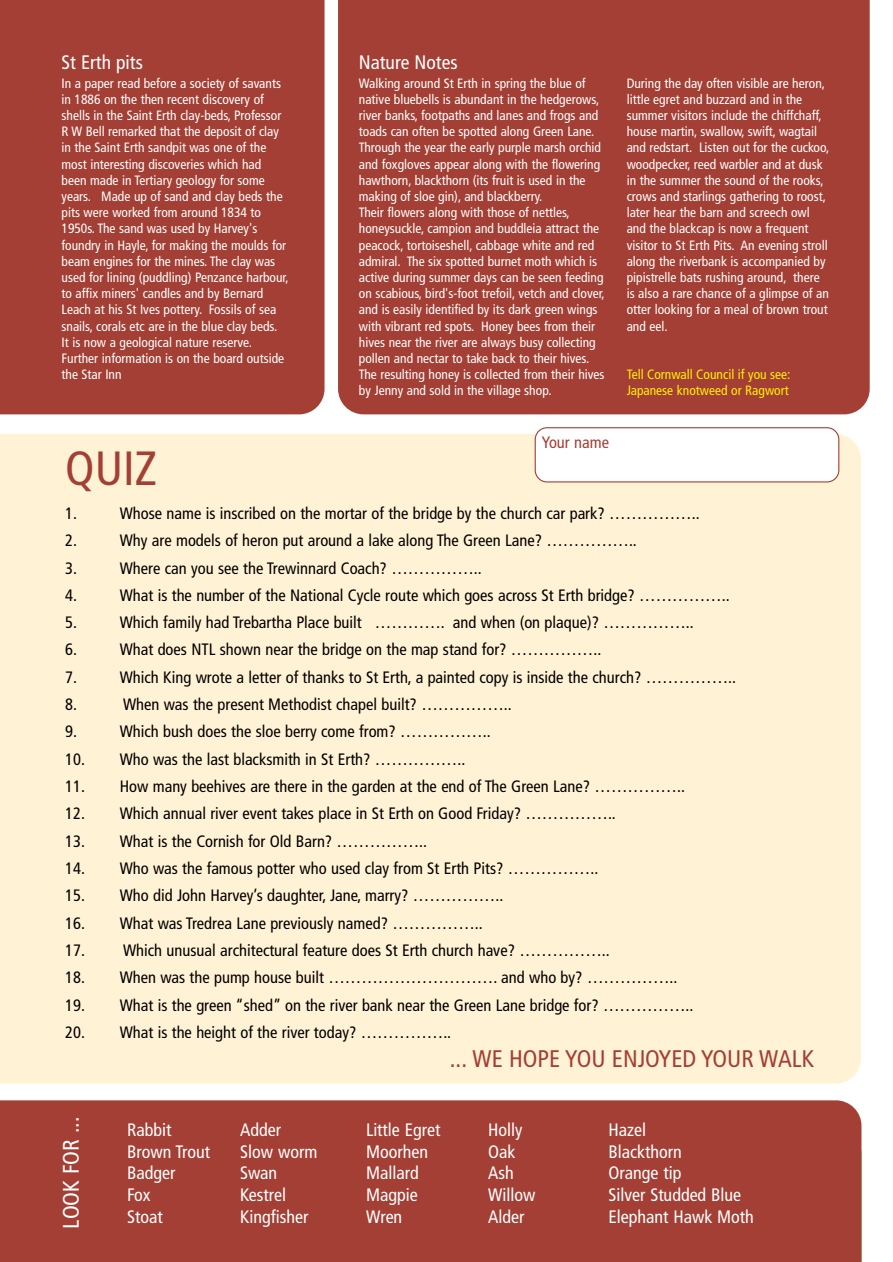
<style>
.page{position:relative;width:893px;height:1262px;background:#fff}
.page>*{position:absolute;margin:0;border:0;box-sizing:border-box;transform-origin:0 0}
.t1{font:condensed 48px "Frutiger";color:#a33f34}
.t2{font:condensed 24px "Frutiger";color:#a33f34}
.t3{font:condensed 22.5px "Frutiger";color:#fff}
.t4{font:condensed 19.5px "Frutiger";color:#fff}
.t5{font:condensed 18px/21.6px "Frutiger";color:#fff}
.t6{font:condensed 16.5px "Frutiger";color:#000}
.t7{font:condensed 16.5px "Frutiger";color:#a33f34}
.t8{font:condensed 13.5px/16.2px "Frutiger";color:#fff}
.t9{font:condensed 13.5px/16.2px "Frutiger";color:#fff100}
</style>
<div class="page">
<div style="left:0;top:1100px;width:861px;height:161px;background:#a33f34"></div>
<div style="left:0;top:0;width:324px;height:414px;background:#a33f34"></div>
<div style="left:338px;top:0;width:531px;height:414px;background:#a33f34"></div>
<div style="left:0;top:434px;width:860px;height:649px;background:#fff2d5"></div>
<svg style="left:534px;top:427px;width:305px;height:55px"></svg>
<h3 class="t4" style="left:61px;top:54px;width:83px">St Erth pits</h3>
<p class="t8" style="left:61px;top:76px;width:229px">In a paper read before a society of savants in 1886 on the then recent discovery of shells in the Saint Erth clay-beds, Professor R W Bell remarked that the deposit of clay in the Saint Erth sandpit was one of the most interesting discoveries which had been made in Tertiary geology for some years. Made up of sand and clay beds the pits were worked from around 1834 to 1950s. The sand was used by Harvey's foundry in Hayle, for making the moulds for beam engines for the mines. The clay was used for lining (puddling) Penzance harbour, to affix miners' candles and by Bernard Leach at his St Ives pottery. Fossils of sea snails, corals etc are in the blue clay beds.<br>It is now a geological nature reserve.<br>Further information is on the board outside the Star Inn</p>
<h3 class="t4" style="left:359px;top:54px;width:100px">Nature Notes</h3>
<p class="t8" style="left:359px;top:76px;width:247px">Walking around St Erth in spring the blue of native bluebells is abundant in the hedgerows, river banks, footpaths and lanes and frogs and toads can often be spotted along Green Lane.<br>Through the year the early purple marsh orchid and foxgloves appear along with the flowering hawthorn, blackthorn (its fruit is used in the making of sloe gin), and blackberry.<br>Their flowers along with those of nettles, honeysuckle, campion and buddleia attract the peacock, tortoiseshell, cabbage white and red admiral. The six spotted burnet moth which is active during summer days can be seen feeding on scabious, bird's-foot trefoil, vetch and clover, and is easily identified by its dark green wings with vibrant red spots. Honey bees from their hives near the river are always busy collecting pollen and nectar to take back to their hives.<br>The resulting honey is collected from their hives by Jenny and sold in the village shop.</p>
<p class="t8" style="left:626px;top:76px;width:204px">During the day often visible are heron, little egret and buzzard and in the summer visitors include the chiffchaff, house martin, swallow, swift, wagtail and redstart. Listen out for the cuckoo, woodpecker, reed warbler and at dusk in the summer the sound of the rooks, crows and starlings gathering to roost, later hear the barn and screech owl and the blackcap is now a frequent visitor to St Erth Pits. An evening stroll along the riverbank is accompanied by pipistrelle bats rushing around, there is also a rare chance of a glimpse of an otter looking for a meal of brown trout and eel.</p>
<p class="t9" style="left:626px;top:367px;width:165px">Tell Cornwall Council if you see:<br>Japanese knotweed or Ragwort</p>
<p class="t7" style="left:541px;top:435px;width:69px">Your name</p>
<h1 class="t1" style="left:65px;top:449px;width:93px">QUIZ</h1>
<p class="t6" style="left:65px;top:506px;width:13px">1.</p>
<p class="t6" style="left:120px;top:506px;width:581px">Whose name is inscribed on the mortar of the bridge by the church car park? ……………..</p>
<p class="t6" style="left:65px;top:534px;width:13px">2.</p>
<p class="t6" style="left:120px;top:534px;width:518px">Why are models of heron put around a lake along The Green Lane? ……………..</p>
<p class="t6" style="left:65px;top:561px;width:13px">3.</p>
<p class="t6" style="left:120px;top:561px;width:363px">Where can you see the Trewinnard Coach? ……………..</p>
<p class="t6" style="left:65px;top:588px;width:13px">4.</p>
<p class="t6" style="left:120px;top:588px;width:611px">What is the number of the National Cycle route which goes across St Erth bridge? ……………..</p>
<p class="t6" style="left:65px;top:616px;width:13px">5.</p>
<p class="t6" style="left:120px;top:616px;width:575px">Which family had Trebartha Place built …………. and when (on plaque)? ……………..</p>
<p class="t6" style="left:65px;top:643px;width:13px">6.</p>
<p class="t6" style="left:120px;top:643px;width:483px">What does NTL shown near the bridge on the map stand for? ……………..</p>
<p class="t6" style="left:65px;top:670px;width:13px">7.</p>
<p class="t6" style="left:120px;top:670px;width:618px">Which King wrote a letter of thanks to St Erth, a painted copy is inside the church? ……………..</p>
<p class="t6" style="left:65px;top:697px;width:13px">8.</p>
<p class="t6" style="left:123px;top:697px;width:390px">When was the present Methodist chapel built? ……………..</p>
<p class="t6" style="left:65px;top:725px;width:13px">9.</p>
<p class="t6" style="left:120px;top:725px;width:372px">Which bush does the sloe berry come from? ……………..</p>
<p class="t6" style="left:65px;top:752px;width:401px">10. Who was the last blacksmith in St Erth? ……………..</p>
<p class="t6" style="left:65px;top:779px;width:621px">11. How many beehives are there in the garden at the end of The Green Lane? ……………..</p>
<p class="t6" style="left:65px;top:807px;width:552px">12. Which annual river event takes place in St Erth on Good Friday? ……………..</p>
<p class="t6" style="left:65px;top:834px;width:363px">13. What is the Cornish for Old Barn? ……………..</p>
<p class="t6" style="left:65px;top:861px;width:534px">14. Who was the famous potter who used clay from St Erth Pits? ……………..</p>
<p class="t6" style="left:65px;top:889px;width:439px">15. Who did John Harvey’s daughter, Jane, marry? ……………..</p>
<p class="t6" style="left:65px;top:916px;width:419px">16. What was Tredrea Lane previously named? ……………..</p>
<p class="t6" style="left:65px;top:943px;width:546px">17. Which unusual architectural feature does St Erth church have? ……………..</p>
<p class="t6" style="left:65px;top:970px;width:613px">18. When was the pump house built …………………………. and who by? ……………..</p>
<p class="t6" style="left:65px;top:998px;width:629px">19. What is the green “shed” on the river bank near the Green Lane bridge for? ……………..</p>
<p class="t6" style="left:65px;top:1025px;width:387px">20. What is the height of the river today? ……………..</p>
<h2 class="t2" style="left:450px;top:1049px;width:366px">... WE HOPE YOU ENJOYED YOUR WALK</h2>
<h3 class="t3" style="left:62px;top:1228px;width:113px;rotate:-90deg">LOOK FOR ...</h3>
<h3 class="t5" style="left:127px;top:1120px;width:84px">Rabbit<br>Brown Trout<br>Badger<br>Fox<br>Stoat</h3>
<h3 class="t5" style="left:240px;top:1120px;width:79px">Adder<br>Slow worm<br>Swan<br>Kestrel<br>Kingfisher</h3>
<h3 class="t5" style="left:366px;top:1120px;width:76px">Little Egret<br>Moorhen<br>Mallard<br>Magpie<br>Wren</h3>
<h3 class="t5" style="left:488px;top:1120px;width:49px">Holly<br>Oak<br>Ash<br>Willow<br>Alder</h3>
<h3 class="t5" style="left:608px;top:1120px;width:147px">Hazel<br>Blackthorn<br>Orange tip<br>Silver Studded Blue<br>Elephant Hawk Moth</h3>
</div>
